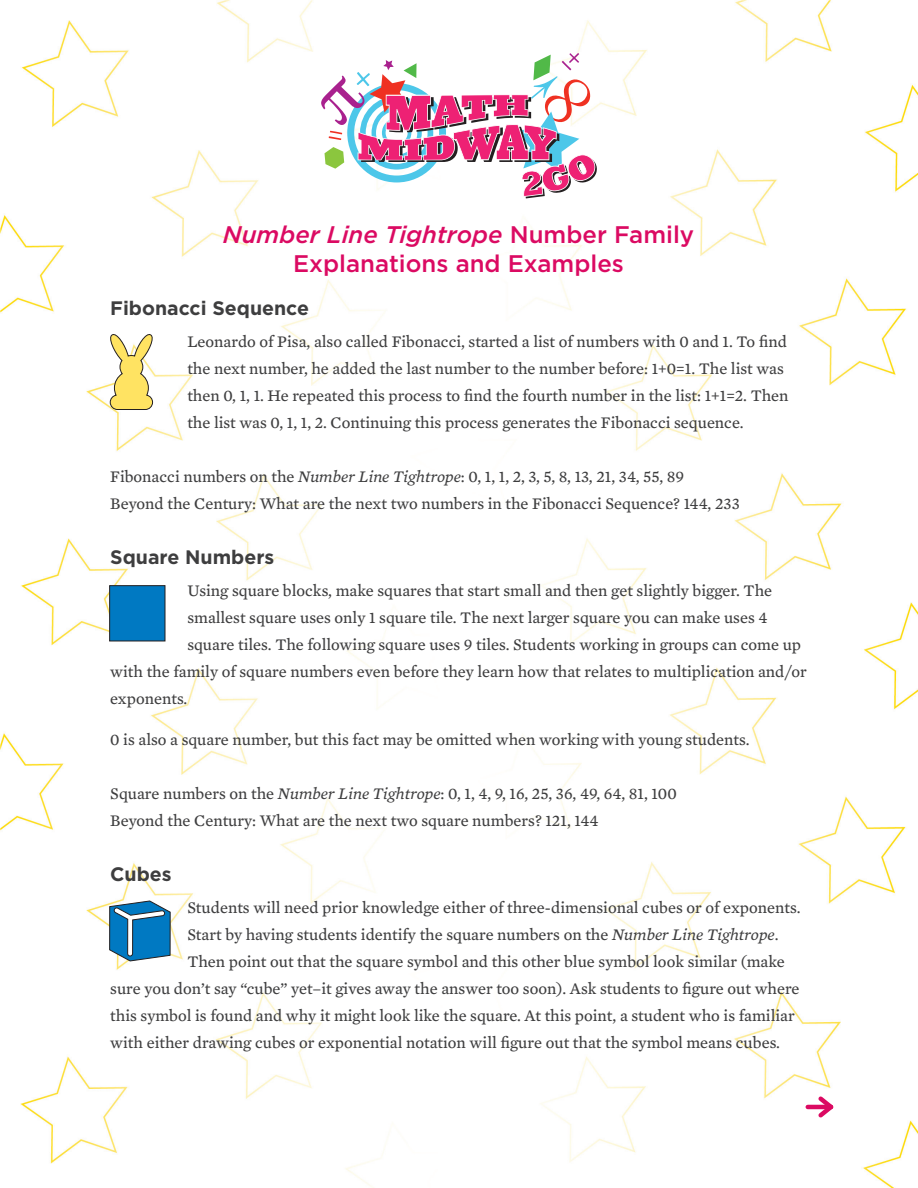
<style>
.page{position:relative;width:918px;height:1188px;background:#fff}
.page>*{position:absolute;margin:0;border:0;box-sizing:border-box;transform-origin:0 0}
.t1{font:500 24px/28.8px "Gotham HTF";color:#db0a62;text-align:center}
.t2{font:700 19.5px "Gotham HTF";color:#3e3e3f}
.t3{font:16.5px/27px "Mercury Text G3 Roman";color:#3e3e3f}
.s1{font-style:italic}
.s2{font-family:"Mercury Text G3";font-style:italic}
</style>
<div class="page">
<img style="left:0;top:0;width:918px;height:1188px">
<svg style="left:321px;top:53px;width:276px;height:145px"></svg>
<svg style="left:107px;top:332px;width:48px;height:78px"></svg>
<div style="left:109px;top:585px;width:56px;height:56px;background:#0079c2;border:1px solid #231f20"></div>
<svg style="left:109px;top:900px;width:62px;height:288px"></svg>
<hr style="left:808px;top:1105px;width:23px;height:4px;background:#db0a62">
<svg style="left:814px;top:1092px;width:23px;height:30px"></svg>
<h1 class="t1" style="left:223px;top:220px;width:473px"><span class="s1">Number Line Tightrope</span> Number Family<br>Explanations and Examples</h1>
<p class="t2" style="left:110px;top:296px;width:200px">Fibonacci Sequence</p>
<p class="t3" style="left:187px;top:328px;width:603px">Leonardo of Pisa, also called Fibonacci, started a list of numbers with 0 and 1. To find the next number, he added the last number to the number before: 1+0=1. The list was then 0, 1, 1. He repeated this process to find the fourth number in the list: 1+1=2. Then the list was 0, 1, 1, 2. Continuing this process generates the Fibonacci sequence.</p>
<p class="t3" style="left:110px;top:463px;width:631px">Fibonacci numbers on the <span class="s2">Number Line Tightrope</span>: 0, 1, 1, 2, 3, 5, 8, 13, 21, 34, 55, 89<br>Beyond the Century: What are the next two numbers in the Fibonacci Sequence? 144, 233</p>
<p class="t2" style="left:110px;top:546px;width:166px">Square Numbers</p>
<p class="t3" style="left:187px;top:577px;width:586px">Using square blocks, make squares that start small and then get slightly bigger. The</p>
<p class="t3" style="left:187px;top:604px;width:582px">smallest square uses only 1 square tile. The next larger square you can make uses 4</p>
<p class="t3" style="left:187px;top:631px;width:615px">square tiles. The following square uses 9 tiles. Students working in groups can come up</p>
<p class="t3" style="left:110px;top:658px;width:698px">with the family of square numbers even before they learn how that relates to multiplication and/or</p>
<p class="t3" style="left:110px;top:685px;width:79px">exponents.</p>
<p class="t3" style="left:110px;top:726px;width:641px">0 is also a square number, but this fact may be omitted when working with young students.</p>
<p class="t3" style="left:110px;top:780px;width:568px">Square numbers on the <span class="s2">Number Line Tightrope</span>: 0, 1, 4, 9, 16, 25, 36, 49, 64, 81, 100<br>Beyond the Century: What are the next two square numbers? 121, 144</p>
<p class="t2" style="left:110px;top:863px;width:63px">Cubes</p>
<p class="t3" style="left:187px;top:894px;width:615px">Students will need prior knowledge either of three-dimensional cubes or of exponents.</p>
<p class="t3" style="left:187px;top:921px;width:593px">Start by having students identify the square numbers on the <span class="s2">Number Line Tightrope</span>.</p>
<p class="t3" style="left:187px;top:948px;width:599px">Then point out that the square symbol and this other blue symbol look similar (make</p>
<p class="t3" style="left:110px;top:975px;width:691px">sure you don’t say “cube” yet–it gives away the answer too soon). Ask students to figure out where</p>
<p class="t3" style="left:110px;top:1002px;width:686px">this symbol is found and why it might look like the square. At this point, a student who is familiar</p>
<p class="t3" style="left:110px;top:1029px;width:671px">with either drawing cubes or exponential notation will figure out that the symbol means cubes.</p>
</div>
